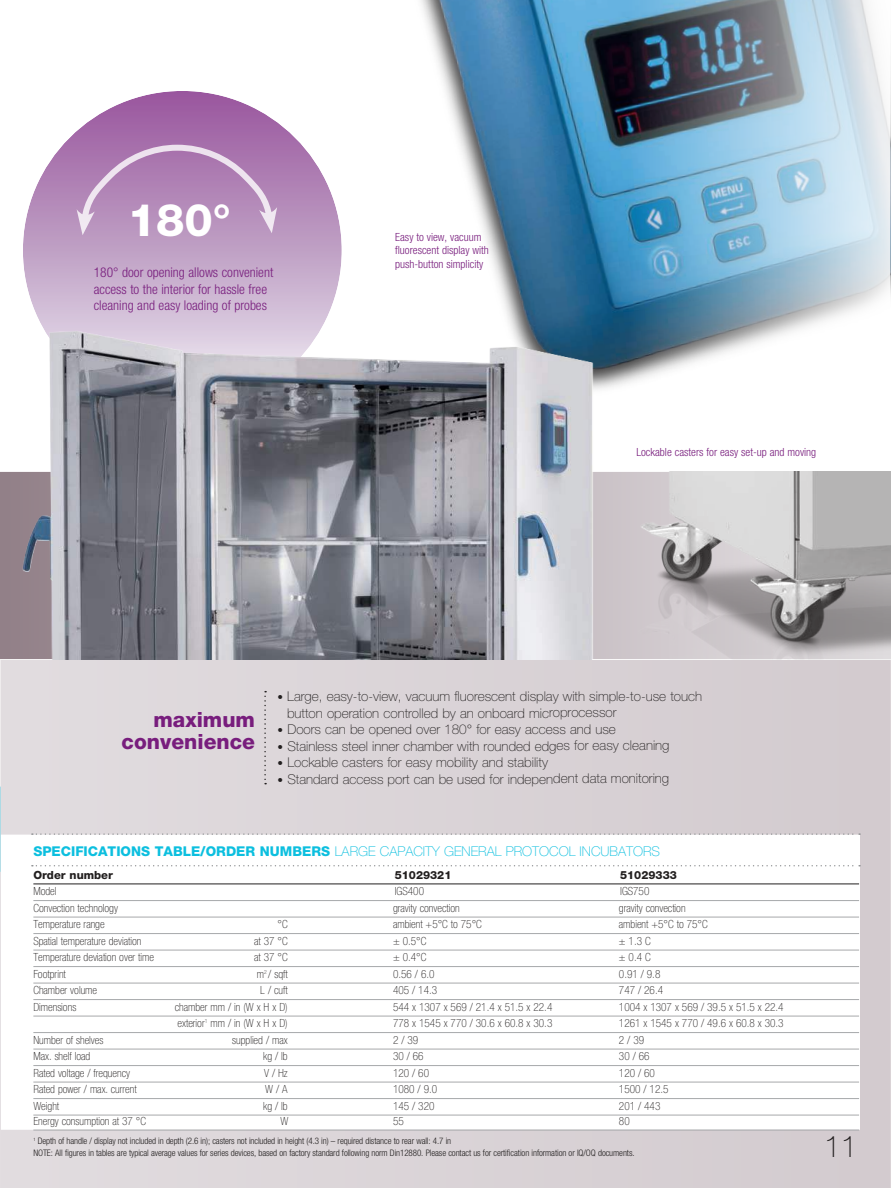
<style>
.page{position:relative;width:891px;height:1188px;background:#fff}
.page>*{position:absolute;margin:0;border:0;box-sizing:border-box;transform-origin:0 0}
.t1{font:800 45px "Helvetica Neue";color:#fff}
.t2{font:100 30px "Helvetica Neue";color:#221f1f}
.t3{font:800 21px/22.5px "Helvetica Neue";color:#781d7d;text-align:right}
.t4{font:100 13.5px/16.5px "Helvetica Neue";color:#221f1f}
.t5{font:300 condensed 13.5px/16.5px "Helvetica Neue";color:#781d7d}
.t6{font:100 13.5px "Helvetica Neue";color:#0cbfdf}
.t7{font:100 condensed 11.25px "Helvetica Neue";color:#221f1f}
.t8{font:300 condensed 11.25px/13.5px "Helvetica Neue";color:#781d7d}
.t9{font:800 11.25px "Helvetica Neue";color:#221f1f}
.t10{font:300 condensed 9px/12px "Helvetica Neue";letter-spacing:-.01em;color:#221f1f}
.s1{font-size:11.25px}
.s2{font-weight:800}
</style>
<div class="page">
<img style="left:421px;top:0;width:206px;height:386px">
<img style="left:627px;top:0;width:264px;height:472px">
<img style="left:23px;top:91px;width:319px;height:225px">
<svg style="left:77px;top:143px;width:200px;height:92px;background:#b68dbb"></svg>
<div style="left:0;top:472px;width:891px;height:716px;background:#dad3d6"></div>
<img style="left:1px;top:835px;width:858px;height:295px">
<hr style="left:33px;top:884px;width:826px;height:1px;background:#221f1f">
<hr style="left:33px;top:900px;width:826px;height:1px;background:#a7a9ab">
<hr style="left:33px;top:917px;width:826px;height:1px;background:#a7a9ab">
<hr style="left:33px;top:933px;width:826px;height:1px;background:#a7a9ab">
<hr style="left:33px;top:950px;width:826px;height:1px;background:#a7a9ab">
<hr style="left:33px;top:966px;width:826px;height:1px;background:#a7a9ab">
<hr style="left:33px;top:983px;width:826px;height:1px;background:#a7a9ab">
<hr style="left:33px;top:999px;width:826px;height:1px;background:#a7a9ab">
<hr style="left:33px;top:1016px;width:826px;height:1px;background:#a7a9ab">
<hr style="left:33px;top:1032px;width:826px;height:1px;background:#a7a9ab">
<hr style="left:33px;top:1049px;width:826px;height:1px;background:#a7a9ab">
<hr style="left:33px;top:1065px;width:826px;height:1px;background:#a7a9ab">
<hr style="left:33px;top:1082px;width:826px;height:1px;background:#a7a9ab">
<hr style="left:33px;top:1098px;width:826px;height:1px;background:#a7a9ab">
<hr style="left:33px;top:1115px;width:826px;height:1px;background:#a7a9ab">
<hr style="left:33px;top:1130px;width:826px;height:1px;background:#a7a9ab">
<svg style="left:32px;top:833px;width:828px;height:2px;background:#d3cfd2"></svg>
<svg style="left:32px;top:865px;width:828px;height:1px"></svg>
<svg style="left:264px;top:691px;width:2px;height:93px"></svg>
<img style="left:7px;top:316px;width:610px;height:343px">
<img style="left:618px;top:472px;width:273px;height:187px">
<h1 class="t1" style="left:128px;top:204px;width:105px">180°</h1>
<p class="t5" style="left:94px;top:266px;width:181px">180° door opening allows convenient access to the interior for hassle free cleaning and easy loading of probes</p>
<p class="t8" style="left:395px;top:231px;width:95px">Easy to view, vacuum fluorescent display with push-button simplicity</p>
<p class="t8" style="left:636px;top:446px;width:181px">Lockable casters for easy set-up and moving</p>
<h3 class="t3" style="left:122px;top:710px;width:135px">maximum convenience</h3>
<p class="t4" style="left:287px;top:689px;width:417px;text-indent:-10px"><span class="s1">•</span> Large, easy-to-view, vacuum fluorescent display with simple-to-use touch button operation controlled by an onboard microprocessor</p>
<p class="t4" style="left:278px;top:722px;width:340px"><span class="s1">•</span> Doors can be opened over 180° for easy access and use</p>
<p class="t4" style="left:278px;top:739px;width:393px"><span class="s1">•</span> Stainless steel inner chamber with rounded edges for easy cleaning</p>
<p class="t4" style="left:278px;top:755px;width:272px"><span class="s1">•</span> Lockable casters for easy mobility and stability</p>
<p class="t4" style="left:278px;top:772px;width:393px"><span class="s1">•</span> Standard access port can be used for independent data monitoring</p>
<p class="t6" style="left:33px;top:846px;width:628px"><span class="s2">SPECIFICATIONS TABLE/ORDER NUMBERS</span> LARGE CAPACITY GENERAL PROTOCOL INCUBATORS</p>
<p class="t9" style="left:33px;top:871px;width:81px">Order number</p>
<p class="t9" style="left:395px;top:871px;width:58px">51029321</p>
<p class="t9" style="left:620px;top:871px;width:58px">51029333</p>
<p class="t7" style="left:33px;top:887px;width:25px">Model</p>
<p class="t7" style="left:395px;top:887px;width:31px">IGS400</p>
<p class="t7" style="left:620px;top:887px;width:31px">IGS750</p>
<p class="t7" style="left:33px;top:903px;width:86px">Convection technology</p>
<p class="t7" style="left:393px;top:903px;width:68px">gravity convection</p>
<p class="t7" style="left:619px;top:903px;width:68px">gravity convection</p>
<p class="t7" style="left:33px;top:920px;width:73px">Temperature range</p>
<p class="t7" style="left:278px;top:920px;width:12px">°C</p>
<p class="t7" style="left:393px;top:920px;width:90px">ambient +5°C to 75°C</p>
<p class="t7" style="left:619px;top:920px;width:90px">ambient +5°C to 75°C</p>
<p class="t7" style="left:33px;top:936px;width:110px">Spatial temperature deviation</p>
<p class="t7" style="left:254px;top:936px;width:35px">at 37 °C</p>
<p class="t7" style="left:393px;top:936px;width:35px">± 0.5°C</p>
<p class="t7" style="left:619px;top:936px;width:33px">± 1.3 C</p>
<p class="t7" style="left:33px;top:953px;width:122px">Temperature deviation over time</p>
<p class="t7" style="left:254px;top:953px;width:35px">at 37 °C</p>
<p class="t7" style="left:393px;top:953px;width:35px">± 0.4°C</p>
<p class="t7" style="left:619px;top:953px;width:33px">± 0.4 C</p>
<p class="t7" style="left:33px;top:969px;width:34px">Footprint</p>
<p class="t7" style="left:257px;top:969px;width:32px">m<sup>2</sup> / sqft</p>
<p class="t7" style="left:393px;top:969px;width:43px">0.56 / 6.0</p>
<p class="t7" style="left:619px;top:969px;width:43px">0.91 / 9.8</p>
<p class="t7" style="left:33px;top:986px;width:65px">Chamber volume</p>
<p class="t7" style="left:260px;top:986px;width:29px">L / cuft</p>
<p class="t7" style="left:393px;top:986px;width:46px">405 / 14.3</p>
<p class="t7" style="left:619px;top:986px;width:46px">747 / 26.4</p>
<p class="t7" style="left:33px;top:1002px;width:44px">Dimensions</p>
<p class="t7" style="left:175px;top:1002px;width:114px">chamber mm / in (W x H x D)</p>
<p class="t7" style="left:393px;top:1002px;width:161px">544 x 1307 x 569 / 21.4 x 51.5 x 22.4</p>
<p class="t7" style="left:619px;top:1002px;width:166px">1004 x 1307 x 569 / 39.5 x 51.5 x 22.4</p>
<p class="t7" style="left:178px;top:1019px;width:112px">exterior<sup>1</sup> mm / in (W x H x D)</p>
<p class="t7" style="left:393px;top:1019px;width:161px">778 x 1545 x 770 / 30.6 x 60.8 x 30.3</p>
<p class="t7" style="left:619px;top:1019px;width:166px">1261 x 1545 x 770 / 49.6 x 60.8 x 30.3</p>
<p class="t7" style="left:33px;top:1035px;width:72px">Number of shelves</p>
<p class="t7" style="left:232px;top:1035px;width:57px">supplied / max</p>
<p class="t7" style="left:393px;top:1035px;width:27px">2 / 39</p>
<p class="t7" style="left:619px;top:1035px;width:27px">2 / 39</p>
<p class="t7" style="left:33px;top:1052px;width:58px">Max. shelf load</p>
<p class="t7" style="left:263px;top:1052px;width:26px">kg / lb</p>
<p class="t7" style="left:393px;top:1052px;width:32px">30 / 66</p>
<p class="t7" style="left:619px;top:1052px;width:32px">30 / 66</p>
<p class="t7" style="left:33px;top:1068px;width:98px">Rated voltage / frequency</p>
<p class="t7" style="left:264px;top:1068px;width:25px">V / Hz</p>
<p class="t7" style="left:393px;top:1068px;width:38px">120 / 60</p>
<p class="t7" style="left:619px;top:1068px;width:38px">120 / 60</p>
<p class="t7" style="left:33px;top:1085px;width:105px">Rated power / max. current</p>
<p class="t7" style="left:265px;top:1085px;width:24px">W / A</p>
<p class="t7" style="left:393px;top:1085px;width:46px">1080 / 9.0</p>
<p class="t7" style="left:619px;top:1085px;width:51px">1500 / 12.5</p>
<p class="t7" style="left:33px;top:1101px;width:27px">Weight</p>
<p class="t7" style="left:263px;top:1101px;width:26px">kg / lb</p>
<p class="t7" style="left:393px;top:1101px;width:43px">145 / 320</p>
<p class="t7" style="left:619px;top:1101px;width:43px">201 / 443</p>
<p class="t7" style="left:33px;top:1116px;width:114px">Energy consumption at 37 °C</p>
<p class="t7" style="left:281px;top:1116px;width:9px">W</p>
<p class="t7" style="left:393px;top:1116px;width:12px">55</p>
<p class="t7" style="left:619px;top:1116px;width:12px">80</p>
<p class="t10" style="left:33px;top:1136px;width:603px"><sup>1</sup> Depth of handle / display not included in depth (2.6 in); casters not included in height (4.3 in) – required distance to rear wall: 4.7 in<br>NOTE: All figures in tables are typical average values for series devices, based on factory standard following norm Din12880. Please contact us for certification information or IQ/OQ documents.</p>
<h2 class="t2" style="left:824px;top:1135px;width:35px">11</h2>
</div>
